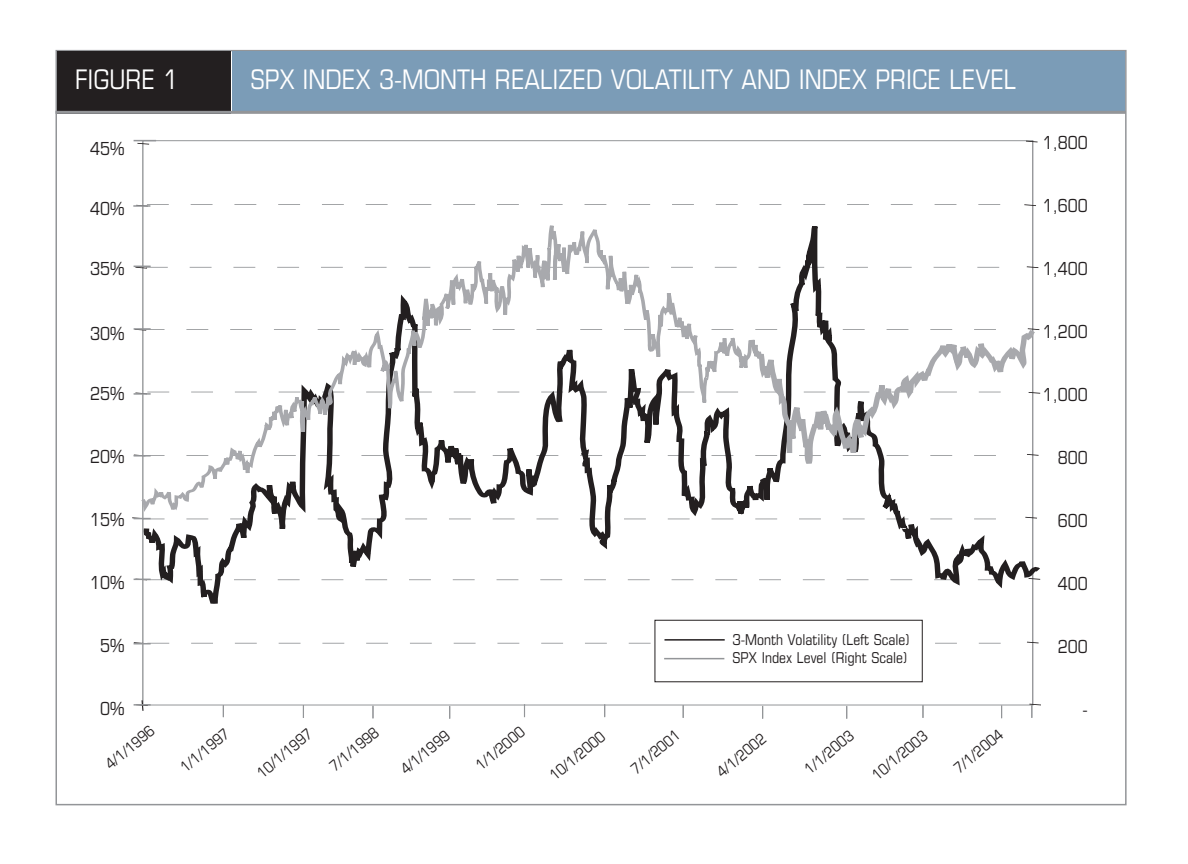
<style>
.page{position:relative;width:1188px;height:864px;background:#fff}
.page>*{position:absolute;margin:0;border:0;box-sizing:border-box;transform-origin:0 0}
.t1{font:condensed 27px "Eurostile";color:#fff}
.t2{font:condensed 18px "Eurostile";color:#231f20}
.t3{font:condensed 15px/18px "Eurostile";color:#231f20}
</style>
<div class="page">
<svg style="left:223px;top:705px;width:1px;height:12px"></svg>
<svg style="left:303px;top:705px;width:1px;height:13px"></svg>
<svg style="left:372px;top:706px;width:1px;height:12px"></svg>
<svg style="left:449px;top:706px;width:1px;height:12px"></svg>
<svg style="left:524px;top:705px;width:1px;height:12px"></svg>
<svg style="left:604px;top:705px;width:1px;height:12px"></svg>
<svg style="left:683px;top:705px;width:1px;height:13px"></svg>
<svg style="left:762px;top:706px;width:1px;height:12px"></svg>
<svg style="left:846px;top:706px;width:1px;height:12px"></svg>
<svg style="left:922px;top:705px;width:1px;height:13px"></svg>
<svg style="left:1030px;top:704px;width:10px;height:14px"></svg>
<svg style="left:141px;top:297px;width:414px;height:309px"></svg>
<svg style="left:555px;top:222px;width:486px;height:365px"></svg>
<svg style="left:261px;top:223px;width:499px;height:102px"></svg>
<svg style="left:1001px;top:706px;width:1px;height:12px"></svg>
<div style="left:57px;top:51px;width:174px;height:62px;background:#231f20"></div>
<div style="left:233px;top:51px;width:892px;height:62px;background:#7b9cb7"></div>
<svg style="left:134px;top:140px;width:22px;height:5px"></svg>
<svg style="left:133px;top:204px;width:902px;height:3px"></svg>
<svg style="left:134px;top:266px;width:885px;height:3px"></svg>
<svg style="left:133px;top:325px;width:908px;height:194px"></svg>
<svg style="left:134px;top:579px;width:886px;height:1px"></svg>
<svg style="left:134px;top:642px;width:867px;height:2px"></svg>
<svg style="left:134px;top:701px;width:17px;height:9px"></svg>
<div style="left:655px;top:620px;width:267px;height:62px;background:#fff"></div>
<div style="left:655px;top:620px;width:268px;height:62px;border:1px solid #231f20"></div>
<hr style="left:664px;top:639px;width:61px;height:2px;background:#231f20">
<hr style="left:664px;top:658px;width:60px;height:1px;background:#939598">
<hr style="left:56px;top:111px;width:1070px;height:3px;background:#939598">
<h1 class="t1" style="left:75px;top:69px;width:105px">FIGURE 1</h1>
<h1 class="t1" style="left:251px;top:69px;width:767px">SPX INDEX 3-MONTH REALIZED VOLATILITY AND INDEX PRICE LEVEL</h1>
<p class="t2" style="left:90px;top:142px;width:36px">45%</p>
<p class="t2" style="left:90px;top:202px;width:36px">40%</p>
<p class="t2" style="left:90px;top:262px;width:36px">35%</p>
<p class="t2" style="left:90px;top:327px;width:36px">30%</p>
<p class="t2" style="left:90px;top:387px;width:36px">25%</p>
<p class="t2" style="left:90px;top:450px;width:36px">20%</p>
<p class="t2" style="left:90px;top:513px;width:36px">15%</p>
<p class="t2" style="left:90px;top:576px;width:36px">10%</p>
<p class="t2" style="left:100px;top:639px;width:26px">5%</p>
<p class="t2" style="left:100px;top:702px;width:26px">0%</p>
<p class="t3" style="left:732px;top:631px;width:179px">3-Month Volatility (Left Scale)<br>SPX Index Level (Right Scale)</p>
<p class="t3" style="left:102px;top:760px;width:60px;rotate:-40deg">4/1/1996</p>
<p class="t3" style="left:177px;top:763px;width:60px;rotate:-40deg">1/1/1997</p>
<p class="t3" style="left:254px;top:769px;width:69px;rotate:-40deg">10/1/1997</p>
<p class="t3" style="left:327px;top:762px;width:60px;rotate:-40deg">7/1/1998</p>
<p class="t3" style="left:398px;top:765px;width:60px;rotate:-40deg">4/1/1999</p>
<p class="t3" style="left:473px;top:761px;width:60px;rotate:-40deg">1/1/2000</p>
<p class="t3" style="left:547px;top:771px;width:69px;rotate:-40deg">10/1/2000</p>
<p class="t3" style="left:628px;top:765px;width:60px;rotate:-40deg">7/1/2001</p>
<p class="t3" style="left:714px;top:768px;width:60px;rotate:-40deg">4/1/2002</p>
<p class="t3" style="left:802px;top:765px;width:60px;rotate:-40deg">1/1/2003</p>
<p class="t3" style="left:869px;top:771px;width:69px;rotate:-40deg">10/1/2003</p>
<p class="t3" style="left:951px;top:764px;width:60px;rotate:-40deg">7/1/2004</p>
<p class="t2" style="left:1043px;top:136px;width:47px">1,800</p>
<p class="t2" style="left:1043px;top:199px;width:47px">1,600</p>
<p class="t2" style="left:1043px;top:262px;width:47px">1,400</p>
<p class="t2" style="left:1043px;top:325px;width:47px">1,200</p>
<p class="t2" style="left:1043px;top:388px;width:47px">1,000</p>
<p class="t2" style="left:1058px;top:451px;width:32px">800</p>
<p class="t2" style="left:1058px;top:514px;width:32px">600</p>
<p class="t2" style="left:1058px;top:577px;width:32px">400</p>
<p class="t2" style="left:1058px;top:640px;width:32px">200</p>
<p class="t2" style="left:1083px;top:703px;width:7px">-</p>
</div>
